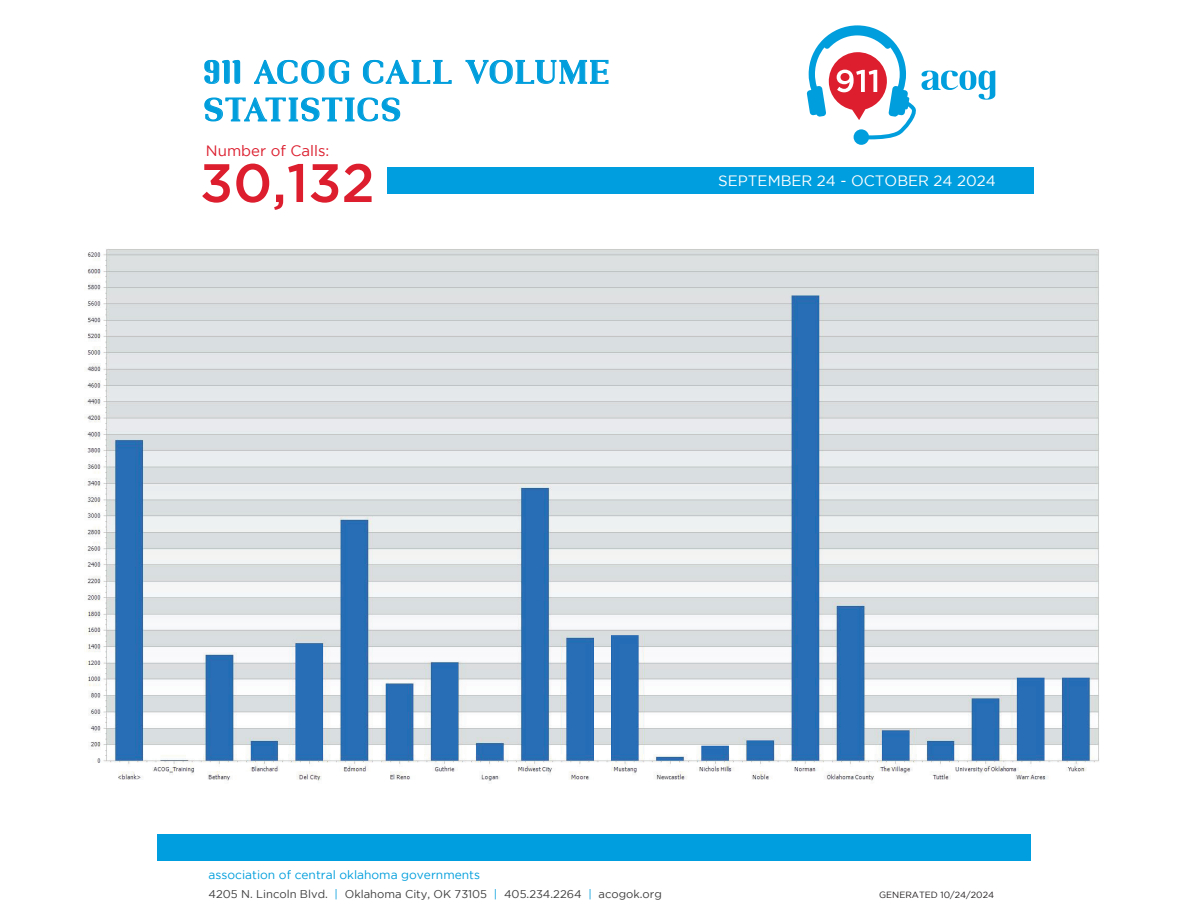
<style>
.page{position:relative;width:1188px;height:918px;background:#fff}
.page>*{position:absolute;margin:0;border:0;box-sizing:border-box;transform-origin:0 0}
.t1{font:500 54px "Gotham";color:#dc1e2e}
.t2{font:31.35px/37.5px "MOODERN";letter-spacing:.1em;color:#009edc}
.t3{font:15px "Gotham";color:#fff}
.t4{font:15px "Gotham";color:#dc1e2e}
.t5{font:12px "Gotham";color:#009edc}
.t6{font:11.25px "Gotham";color:#3e3e3f}
.t7{font:9px "Gotham";color:#231f20}
.s1{color:#009edc}
</style>
<div class="page">
<div style="left:157px;top:834px;width:874px;height:27px;background:#009ede"></div>
<div style="left:387px;top:167px;width:646px;height:27px;background:#009ede"></div>
<svg style="left:204px;top:59px;width:37px;height:25px"></svg>
<svg style="left:254px;top:59px;width:96px;height:25px"></svg>
<svg style="left:362px;top:59px;width:90px;height:25px"></svg>
<svg style="left:465px;top:59px;width:144px;height:25px"></svg>
<svg style="left:204px;top:97px;width:197px;height:25px"></svg>
<svg style="left:807px;top:25px;width:188px;height:120px"></svg>
<img style="left:85px;top:249px;width:1014px;height:532px">
<h2 class="t2" style="left:205px;top:53px;width:405px">911 ACOG CALL VOLUME<br>STATISTICS</h2>
<h3 class="t4" style="left:206px;top:142px;width:125px">Number of Calls:</h3>
<h1 class="t1" style="left:200px;top:152px;width:176px">30,132</h1>
<h3 class="t3" style="left:718px;top:172px;width:279px">SEPTEMBER 24 - OCTOBER 24 2024</h3>
<p class="t5" style="left:209px;top:868px;width:273px">association of central oklahoma governments</p>
<p class="t6" style="left:209px;top:888px;width:455px">4205 N. Lincoln Blvd. <span class="s1">|</span> Oklahoma City, OK 73105 <span class="s1">|</span> 405.234.2264 <span class="s1">|</span> acogok.org</p>
<p class="t7" style="left:879px;top:889px;width:116px">GENERATED 10/24/2024</p>
</div>
